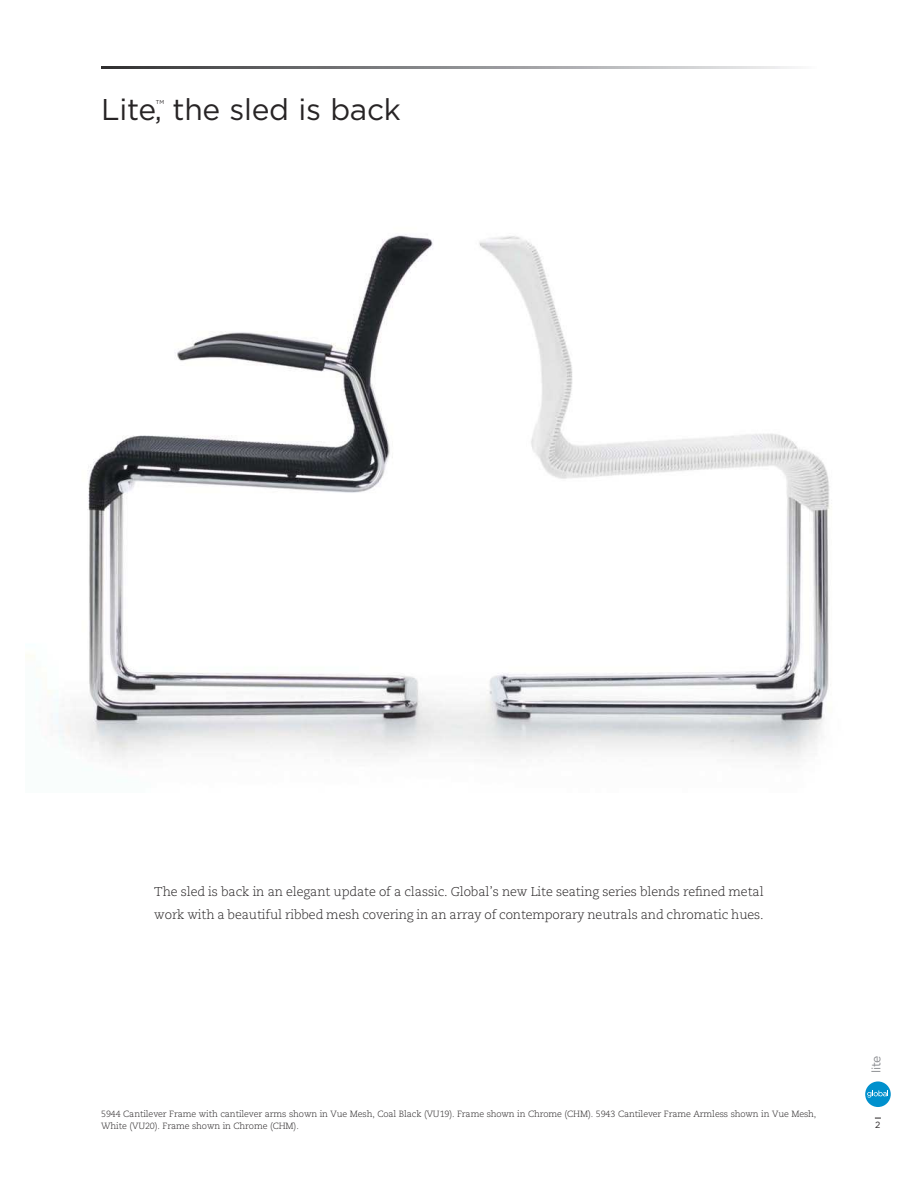
<style>
.page{position:relative;width:918px;height:1188px;background:#fff}
.page>*{position:absolute;margin:0;border:0;box-sizing:border-box;transform-origin:0 0}
.t1{font:30px "Gotham";letter-spacing:-.01em;color:#272425}
.t2{font:300 12.75px/22.5px "Caecilia LT Std";letter-spacing:-.01em;color:#272425}
.t3{font:12.3px "Gotham";color:#898b8f}
.t4{font:300 9px/12px "Caecilia LT Std";letter-spacing:-.015em;color:#272425}
.t5{font:9px "Gotham";color:#272425}
.t6{font:5.7px "Gotham";color:#272425}
</style>
<div class="page">
<div style="left:865px;top:1081px;width:26px;height:26px;background:#0090cd;border-radius:50%"></div>
<svg style="left:867px;top:1090px;width:21px;height:8px"></svg>
<img style="left:25px;top:234px;width:807px;height:525px">
<img style="left:101px;top:67px;width:694px;height:2px">
<h1 class="t1" style="left:101px;top:96px;width:301px">Lite, the sled is back</h1>
<p class="t6" style="left:156px;top:99px;width:10px">TM</p>
<p class="t2" style="left:154px;top:882px;width:611px">The sled is back in an elegant update of a classic. Global’s new Lite seating series blends refined metal work with a beautiful ribbed mesh covering in an array of contemporary neutrals and chromatic hues.</p>
<p class="t4" style="left:101px;top:1108px;width:717px">5944 Cantilever Frame with cantilever arms shown in Vue Mesh, Coal Black (VU19). Frame shown in Chrome (CHM). 5943 Cantilever Frame Armless shown in Vue Mesh,<br>White (VU20). Frame shown in Chrome (CHM).</p>
<p class="t3" style="left:871px;top:1073px;width:19px;rotate:-90deg">lite</p>
<p class="t5" style="left:875px;top:1120px;width:7px">2</p>
</div>
